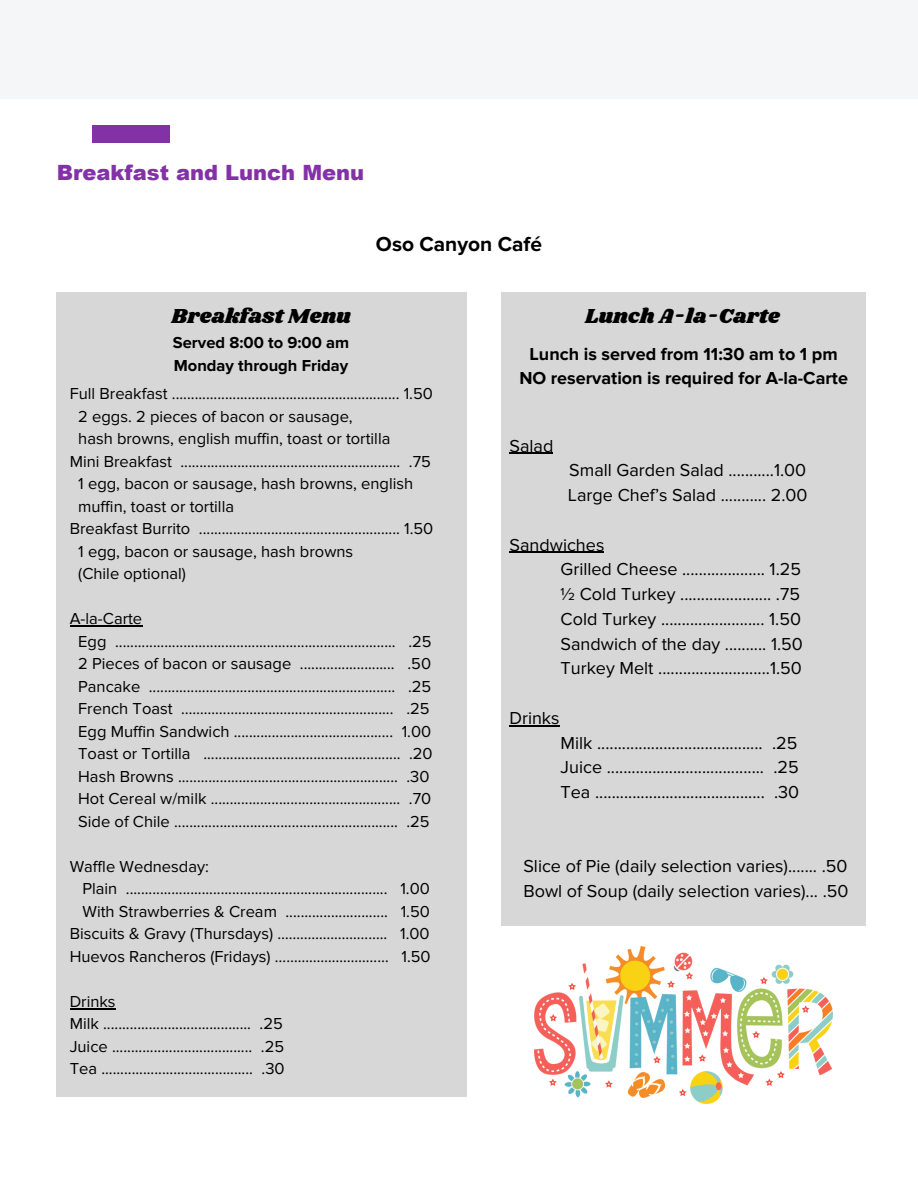
<style>
.page{position:relative;width:918px;height:1188px;background:#fff}
.page>*{position:absolute;margin:0;border:0;box-sizing:border-box;transform-origin:0 0}
.t1{font:21px "Shrikhand";color:#000}
.t2{font:900 21px "Arial";color:#8331a7}
.t3{font:700 21px "Proxima Nova";color:#000}
.t4{font:18px "Proxima Nova";color:#000}
.t5{font:700 18px/24.8px "Proxima Nova";color:#000;text-align:center}
.t6{font:16.5px "Proxima Nova";color:#000}
.t7{font:700 16.5px/22.5px "Proxima Nova";color:#000}
</style>
<div class="page">
<div style="left:92px;top:126px;width:77px;height:17px;background:#8331a7"></div>
<div style="left:0;top:0;width:918px;height:99px;background:#f5f6f7"></div>
<div style="left:57px;top:293px;width:409px;height:803px;background:#d7d7d7"></div>
<div style="left:501px;top:293px;width:365px;height:632px;background:#d7d7d7"></div>
<img style="left:535px;top:947px;width:298px;height:156px">
<hr style="left:509px;top:453px;width:44px;height:1px;background:#000">
<hr style="left:509px;top:552px;width:95px;height:1px;background:#000">
<hr style="left:509px;top:725px;width:51px;height:1px;background:#000">
<hr style="left:70px;top:626px;width:72px;height:1px;background:#000">
<hr style="left:70px;top:1008px;width:46px;height:1px;background:#000">
<p class="t2" style="left:57px;top:157px;width:309px">Breakfast and Lunch Menu</p>
<p class="t3" style="left:376px;top:232px;width:168px">Oso Canyon Café</p>
<p class="t1" style="left:172px;top:302px;width:181px">Breakfast Menu</p>
<p class="t7" style="left:173px;top:332px;width:178px">Served 8:00 to 9:00 am<br>Monday through Friday</p>
<p class="t6" style="left:70px;top:384px;width:365px">Full Breakfast ............................................................ 1.50</p>
<p class="t6" style="left:78px;top:407px;width:276px">2 eggs. 2 pieces of bacon or sausage,</p>
<p class="t6" style="left:78px;top:429px;width:314px">hash browns, english muffin, toast or tortilla</p>
<p class="t6" style="left:70px;top:452px;width:363px">Mini Breakfast .......................................................... .75</p>
<p class="t6" style="left:78px;top:474px;width:337px">1 egg, bacon or sausage, hash browns, english</p>
<p class="t6" style="left:78px;top:497px;width:157px">muffin, toast or tortilla</p>
<p class="t6" style="left:70px;top:519px;width:365px">Breakfast Burrito ..................................................... 1.50</p>
<p class="t6" style="left:78px;top:542px;width:276px">1 egg, bacon or sausage, hash browns</p>
<p class="t6" style="left:78px;top:564px;width:109px">(Chile optional)</p>
<p class="t6" style="left:70px;top:609px;width:74px">A-la-Carte</p>
<p class="t6" style="left:78px;top:632px;width:355px">Egg .......................................................................... .25</p>
<p class="t6" style="left:78px;top:654px;width:354px">2 Pieces of bacon or sausage ......................... .50</p>
<h2 class="t6" style="left:78px;top:677px;width:355px">Pancake ................................................................. .25</h2>
<h3 class="t6" style="left:78px;top:699px;width:353px">French Toast …………………………………………........ .25</h3>
<p class="t6" style="left:78px;top:722px;width:355px">Egg Muffin Sandwich .......................................... 1.00</p>
<p class="t6" style="left:78px;top:744px;width:356px">Toast or Tortilla .................................................... .20</p>
<p class="t6" style="left:78px;top:767px;width:353px">Hash Browns .......................................................... .30</p>
<p class="t6" style="left:78px;top:789px;width:355px">Hot Cereal w/milk .................................................. .70</p>
<p class="t6" style="left:78px;top:812px;width:353px">Side of Chile ........................................................... .25</p>
<p class="t6" style="left:70px;top:857px;width:141px">Waffle Wednesday:</p>
<p class="t6" style="left:82px;top:879px;width:349px">Plain ..................................................................... 1.00</p>
<p class="t6" style="left:82px;top:902px;width:349px">With Strawberries &amp; Cream ........................... 1.50</p>
<p class="t6" style="left:70px;top:924px;width:361px">Biscuits &amp; Gravy (Thursdays) ……………………….. 1.00</p>
<p class="t6" style="left:70px;top:947px;width:363px">Huevos Rancheros (Fridays) ………………………… 1.50</p>
<p class="t6" style="left:70px;top:992px;width:47px">Drinks</p>
<p class="t6" style="left:70px;top:1014px;width:215px">Milk ....................................... .25</p>
<p class="t6" style="left:70px;top:1037px;width:216px">Juice ..................................... .25</p>
<p class="t6" style="left:70px;top:1059px;width:216px">Tea ........................................ .30</p>
<p class="t1" style="left:585px;top:302px;width:196px">Lunch A-la-Carte</p>
<p class="t5" style="left:519px;top:342px;width:330px">Lunch is served from 11:30 am to 1 pm<br>NO reservation is required for A-la-Carte</p>
<h2 class="t4" style="left:509px;top:435px;width:45px">Salad</h2>
<h3 class="t4" style="left:569px;top:460px;width:239px">Small Garden Salad ...........1.00</h3>
<p class="t4" style="left:568px;top:485px;width:241px">Large Chef’s Salad ........... 2.00</p>
<p class="t4" style="left:509px;top:534px;width:96px">Sandwiches</p>
<p class="t4" style="left:561px;top:559px;width:242px">Grilled Cheese .................... 1.25</p>
<p class="t4" style="left:561px;top:584px;width:241px">½ Cold Turkey ...................... .75</p>
<p class="t4" style="left:561px;top:608px;width:242px">Cold Turkey ......................... 1.50</p>
<p class="t4" style="left:561px;top:633px;width:244px">Sandwich of the day .......... 1.50</p>
<p class="t4" style="left:561px;top:658px;width:243px">Turkey Melt ...........................1.50</p>
<p class="t4" style="left:509px;top:707px;width:52px">Drinks</p>
<p class="t4" style="left:561px;top:732px;width:238px">Milk ........................................ .25</p>
<p class="t4" style="left:561px;top:757px;width:240px">Juice ...................................... .25</p>
<p class="t4" style="left:561px;top:782px;width:240px">Tea ......................................... .30</p>
<p class="t4" style="left:523px;top:856px;width:326px">Slice of Pie (daily selection varies)....... .50</p>
<p class="t4" style="left:523px;top:881px;width:327px">Bowl of Soup (daily selection varies)... .50</p>
</div>
